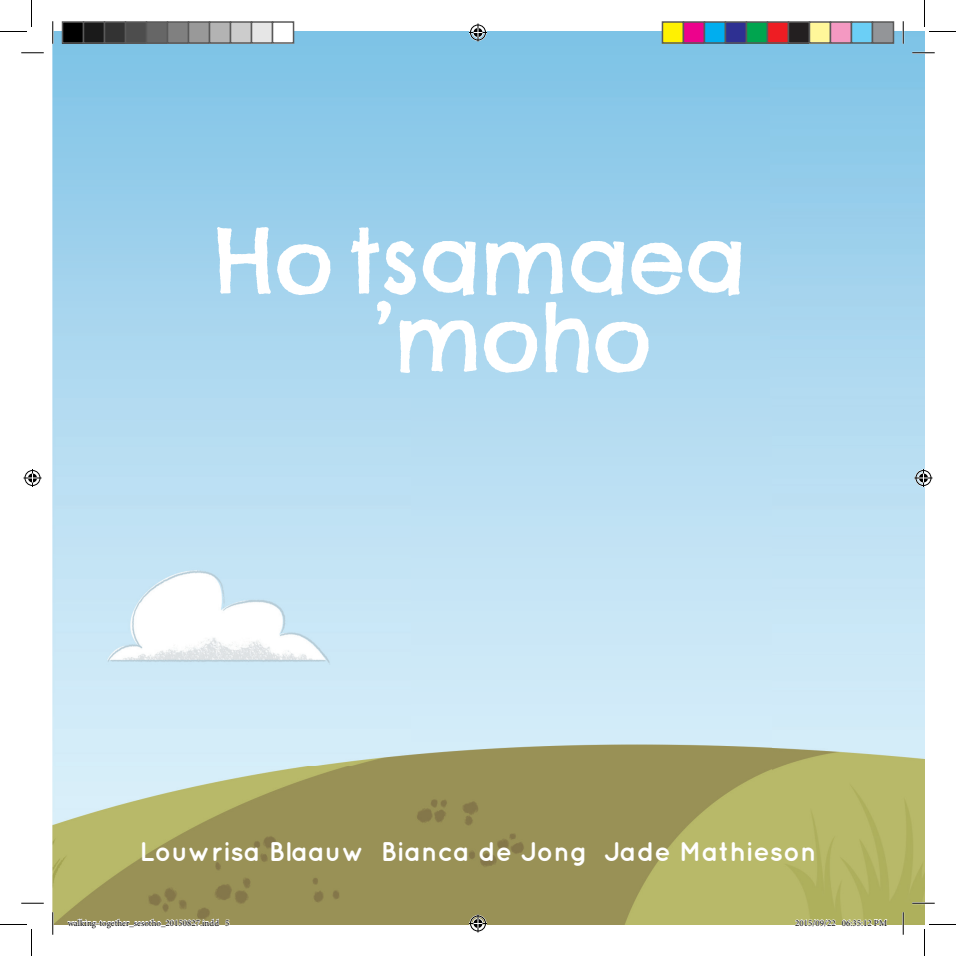
<style>
.page{position:relative;width:956px;height:956px;background:#fff}
.page>*{position:absolute;margin:0;border:0;box-sizing:border-box;transform-origin:0 0}
.t1{font:90px/77.6px "Chelsea Market";color:#fff}
.t2{font:700 27px "Quicksand";color:#fff}
.t3{font:9px "Minion Pro";color:#000}
</style>
<div class="page">
<img style="left:53px;top:32px;width:871px;height:892px">
<hr style="left:912px;top:52px;width:23px;height:2px;background:#fff">
<hr style="left:912px;top:902px;width:23px;height:2px;background:#fff">
<hr style="left:902px;top:21px;width:2px;height:23px;background:#fff">
<hr style="left:902px;top:912px;width:2px;height:23px;background:#fff">
<svg style="left:21px;top:53px;width:23px;height:1px"></svg>
<svg style="left:912px;top:53px;width:23px;height:1px"></svg>
<svg style="left:21px;top:903px;width:23px;height:1px"></svg>
<svg style="left:912px;top:903px;width:23px;height:1px"></svg>
<svg style="left:53px;top:21px;width:1px;height:23px"></svg>
<svg style="left:53px;top:912px;width:1px;height:23px"></svg>
<svg style="left:903px;top:21px;width:1px;height:23px"></svg>
<svg style="left:903px;top:912px;width:1px;height:23px"></svg>
<svg style="left:0;top:0;width:32px;height:32px"></svg>
<svg style="left:0;top:924px;width:32px;height:32px"></svg>
<svg style="left:924px;top:0;width:32px;height:32px"></svg>
<svg style="left:924px;top:924px;width:32px;height:32px"></svg>
<svg style="left:469px;top:24px;width:18px;height:18px"></svg>
<svg style="left:469px;top:914px;width:18px;height:18px"></svg>
<svg style="left:24px;top:469px;width:18px;height:18px"></svg>
<svg style="left:914px;top:469px;width:18px;height:18px"></svg>
<div style="left:63px;top:22px;width:21px;height:21px;background:#000"></div>
<div style="left:62px;top:21px;width:22px;height:23px;border:2px solid #595959"></div>
<div style="left:84px;top:22px;width:21px;height:21px;background:#1a1a1a"></div>
<div style="left:83px;top:21px;width:22px;height:23px;border:2px solid #595959"></div>
<div style="left:105px;top:22px;width:21px;height:21px;background:#333"></div>
<div style="left:104px;top:21px;width:22px;height:23px;border:2px solid #595959"></div>
<div style="left:126px;top:22px;width:21px;height:21px;background:#4d4d4d"></div>
<div style="left:125px;top:21px;width:22px;height:23px;border:2px solid #595959"></div>
<div style="left:147px;top:22px;width:21px;height:21px;background:#666"></div>
<div style="left:146px;top:21px;width:22px;height:23px;border:2px solid #595959"></div>
<div style="left:168px;top:22px;width:21px;height:21px;background:#808080"></div>
<div style="left:167px;top:21px;width:22px;height:23px;border:2px solid #595959"></div>
<div style="left:189px;top:22px;width:21px;height:21px;background:#999"></div>
<div style="left:188px;top:21px;width:22px;height:23px;border:2px solid #595959"></div>
<div style="left:210px;top:22px;width:21px;height:21px;background:#b3b3b3"></div>
<div style="left:209px;top:21px;width:22px;height:23px;border:2px solid #595959"></div>
<div style="left:231px;top:22px;width:21px;height:21px;background:#ccc"></div>
<div style="left:230px;top:21px;width:22px;height:23px;border:2px solid #595959"></div>
<div style="left:252px;top:22px;width:21px;height:21px;background:#e6e6e6"></div>
<div style="left:251px;top:21px;width:22px;height:23px;border:2px solid #595959"></div>
<div style="left:273px;top:22px;width:21px;height:21px;background:#fff"></div>
<div style="left:272px;top:21px;width:22px;height:23px;border:2px solid #595959"></div>
<div style="left:662px;top:22px;width:21px;height:21px;background:#fff101"></div>
<div style="left:662px;top:21px;width:22px;height:23px;border:2px solid #595959"></div>
<div style="left:683px;top:22px;width:21px;height:21px;background:#ed028c"></div>
<div style="left:683px;top:21px;width:22px;height:23px;border:2px solid #595959"></div>
<div style="left:704px;top:22px;width:21px;height:21px;background:#00aeef"></div>
<div style="left:704px;top:21px;width:22px;height:23px;border:2px solid #595959"></div>
<div style="left:725px;top:22px;width:21px;height:21px;background:#2e3092"></div>
<div style="left:725px;top:21px;width:22px;height:23px;border:2px solid #595959"></div>
<div style="left:746px;top:22px;width:21px;height:21px;background:#00a54f"></div>
<div style="left:746px;top:21px;width:22px;height:23px;border:2px solid #595959"></div>
<div style="left:767px;top:22px;width:21px;height:21px;background:#ee1d23"></div>
<div style="left:767px;top:21px;width:22px;height:23px;border:2px solid #595959"></div>
<div style="left:788px;top:22px;width:21px;height:21px;background:#231f20"></div>
<div style="left:788px;top:21px;width:22px;height:23px;border:2px solid #595959"></div>
<div style="left:809px;top:22px;width:21px;height:21px;background:#fff79a"></div>
<div style="left:809px;top:21px;width:22px;height:23px;border:2px solid #595959"></div>
<div style="left:830px;top:22px;width:21px;height:21px;background:#f499c2"></div>
<div style="left:830px;top:21px;width:22px;height:23px;border:2px solid #595959"></div>
<div style="left:851px;top:22px;width:21px;height:21px;background:#6bcff6"></div>
<div style="left:851px;top:21px;width:22px;height:23px;border:2px solid #595959"></div>
<div style="left:872px;top:22px;width:21px;height:21px;background:#939598"></div>
<div style="left:872px;top:21px;width:22px;height:23px;border:2px solid #595959"></div>
<svg style="left:67px;top:918px;width:163px;height:7px"></svg>
<svg style="left:795px;top:919px;width:41px;height:6px"></svg>
<svg style="left:842px;top:877px;width:45px;height:48px;background:#b7b96d"></svg>
<h1 class="t1" style="left:374px;top:221px;width:373px;text-indent:-160px">Ho tsamaea ’moho</h1>
<h2 class="t2" style="left:139px;top:835px;width:679px">Louwrisa Blaauw Bianca de Jong Jade Mathieson</h2>
<p class="t3" style="left:68px;top:917px;width:163px">walking-together_sesotho_20150827.indd 5</p>
<p class="t3" style="left:795px;top:917px;width:93px">2015/09/22 06:35:12 PM</p>
</div>
